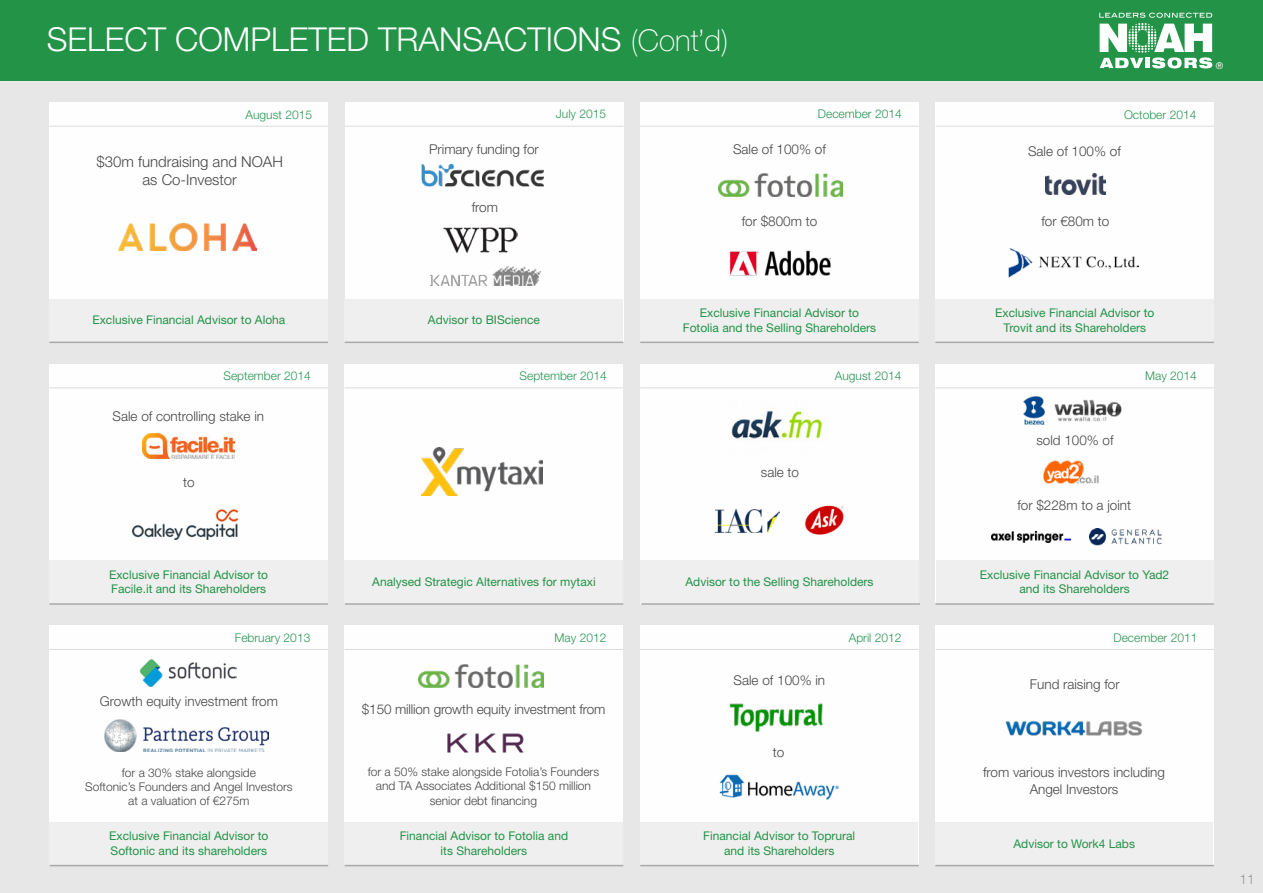
<style>
.page{position:relative;width:1263px;height:893px;background:#e7e7e7}
.page>*{position:absolute;margin:0;border:0;box-sizing:border-box;transform-origin:0 0}
.t1{font:300 33px "Helvetica Neue LT Std";color:#fff}
.t2{font:300 15px/18px "Helvetica Neue LT Std";color:#464646;text-align:center}
.t3{font:300 13.5px/16.2px "Helvetica Neue LT Std";color:#464646;text-align:center}
.t4{font:300 13.5px "Helvetica Neue LT Std";color:#989898}
.t5{font:12px/14.4px "Helvetica Neue LT Std";color:#239347;text-align:center}
.t6{font:300 12px/14.4px "Helvetica Neue LT Std";color:#464646;text-align:center}
.t7{font:300 12px "Helvetica Neue LT Std";color:#299555}
.t8{font:9.3px "Helvetica Neue";color:#fff}
.s1{font-weight:100;font-size:30px}
</style>
<div class="page">
<div style="left:935px;top:364px;width:279px;height:239px;background:#fefefe"></div>
<div style="left:935px;top:625px;width:279px;height:240px;background:#fefefe"></div>
<div style="left:50px;top:625px;width:278px;height:240px;background:#fefefe"></div>
<div style="left:345px;top:625px;width:278px;height:240px;background:#fefefe"></div>
<div style="left:640px;top:625px;width:279px;height:240px;background:#fefefe"></div>
<hr style="left:936px;top:649px;width:278px;height:1px;background:#dcdcdc">
<hr style="left:345px;top:649px;width:278px;height:1px;background:#dcdcdc">
<hr style="left:50px;top:649px;width:278px;height:1px;background:#dcdcdc">
<hr style="left:640px;top:649px;width:278px;height:1px;background:#dcdcdc">
<hr style="left:935px;top:388px;width:279px;height:1px;background:#dcdcdc">
<div style="left:640px;top:364px;width:279px;height:239px;background:#fefefe"></div>
<hr style="left:640px;top:388px;width:278px;height:1px;background:#dcdcdc">
<hr style="left:641px;top:603px;width:279px;height:2px;background:#a8a8a8">
<div style="left:345px;top:364px;width:278px;height:239px;background:#fefefe"></div>
<hr style="left:345px;top:388px;width:278px;height:1px;background:#dcdcdc">
<div style="left:49px;top:364px;width:279px;height:239px;background:#fefefe"></div>
<hr style="left:49px;top:388px;width:279px;height:1px;background:#dcdcdc">
<div style="left:935px;top:102px;width:279px;height:240px;background:#fefefe"></div>
<hr style="left:936px;top:126px;width:278px;height:1px;background:#dcdcdc">
<div style="left:640px;top:102px;width:279px;height:240px;background:#fefefe"></div>
<hr style="left:640px;top:126px;width:278px;height:1px;background:#dcdcdc">
<div style="left:345px;top:102px;width:278px;height:240px;background:#fefefe"></div>
<hr style="left:345px;top:126px;width:278px;height:1px;background:#dcdcdc">
<div style="left:49px;top:102px;width:279px;height:240px;background:#fefefe"></div>
<hr style="left:49px;top:126px;width:279px;height:1px;background:#dcdcdc">
<div style="left:0;top:0;width:1263px;height:80px;background:#239347"></div>
<svg style="left:1099px;top:13px;width:113px;height:55px"></svg>
<img style="left:447px;top:733px;width:77px;height:20px">
<img style="left:419px;top:665px;width:125px;height:23px">
<div style="left:345px;top:822px;width:278px;height:43px;background:#efefef"></div>
<div style="left:640px;top:822px;width:278px;height:43px;background:#efefef"></div>
<img style="left:729px;top:703px;width:94px;height:29px">
<img style="left:719px;top:774px;width:120px;height:26px">
<div style="left:935px;top:822px;width:278px;height:43px;background:#efefef"></div>
<img style="left:1005px;top:721px;width:138px;height:15px">
<div style="left:50px;top:822px;width:278px;height:43px;background:#efefef"></div>
<img style="left:140px;top:660px;width:96px;height:27px">
<img style="left:104px;top:719px;width:165px;height:32px">
<div style="left:936px;top:560px;width:277px;height:43px;background:#efefef"></div>
<img style="left:1023px;top:397px;width:21px;height:28px">
<img style="left:1054px;top:399px;width:68px;height:23px">
<img style="left:1043px;top:460px;width:56px;height:23px">
<img style="left:991px;top:532px;width:80px;height:10px">
<img style="left:1089px;top:528px;width:72px;height:18px">
<div style="left:640px;top:560px;width:279px;height:43px;background:#efefef"></div>
<div style="left:345px;top:560px;width:278px;height:43px;background:#efefef"></div>
<div style="left:49px;top:560px;width:279px;height:43px;background:#efefef"></div>
<div style="left:936px;top:299px;width:278px;height:43px;background:#efefef"></div>
<div style="left:640px;top:299px;width:279px;height:43px;background:#efefef"></div>
<div style="left:345px;top:299px;width:278px;height:43px;background:#efefef"></div>
<div style="left:50px;top:299px;width:278px;height:43px;background:#efefef"></div>
<hr style="left:935px;top:603px;width:279px;height:2px;background:#a8a8a8">
<hr style="left:935px;top:865px;width:279px;height:1px;background:#a8a8a8">
<hr style="left:345px;top:865px;width:278px;height:1px;background:#a8a8a8">
<hr style="left:50px;top:865px;width:278px;height:1px;background:#a8a8a8">
<hr style="left:640px;top:865px;width:279px;height:1px;background:#a8a8a8">
<hr style="left:345px;top:603px;width:278px;height:2px;background:#a8a8a8">
<hr style="left:49px;top:603px;width:279px;height:2px;background:#a8a8a8">
<hr style="left:935px;top:342px;width:279px;height:1px;background:#a8a8a8">
<hr style="left:640px;top:342px;width:279px;height:1px;background:#a8a8a8">
<hr style="left:345px;top:342px;width:278px;height:1px;background:#a8a8a8">
<hr style="left:49px;top:342px;width:279px;height:1px;background:#a8a8a8">
<img style="left:731px;top:411px;width:92px;height:28px">
<img style="left:715px;top:510px;width:65px;height:22px">
<img style="left:804px;top:505px;width:40px;height:30px">
<img style="left:422px;top:447px;width:121px;height:48px">
<img style="left:142px;top:433px;width:93px;height:26px">
<img style="left:133px;top:510px;width:106px;height:29px">
<img style="left:1045px;top:173px;width:60px;height:22px">
<img style="left:1009px;top:248px;width:129px;height:30px">
<img style="left:729px;top:250px;width:103px;height:26px">
<img style="left:718px;top:173px;width:125px;height:23px">
<img style="left:421px;top:164px;width:123px;height:23px">
<img style="left:443px;top:227px;width:74px;height:27px">
<img style="left:430px;top:266px;width:110px;height:20px">
<img style="left:119px;top:223px;width:137px;height:28px">
<h1 class="t1" style="left:47px;top:19px;width:683px">SELECT COMPLETED TRANSACTIONS <span class="s1">(Cont’d)</span></h1>
<p class="t8" style="left:1216px;top:59px;width:9px">®</p>
<p class="t7" style="left:246px;top:107px;width:68px">August 2015</p>
<p class="t2" style="left:96px;top:152px;width:188px">$30m fundraising and NOAH as Co-Investor</p>
<p class="t3" style="left:429px;top:141px;width:111px">Primary funding for</p>
<p class="t7" style="left:556px;top:107px;width:52px">July 2015</p>
<p class="t7" style="left:818px;top:107px;width:85px">December 2014</p>
<p class="t3" style="left:733px;top:141px;width:94px">Sale of 100% of</p>
<p class="t7" style="left:1124px;top:107px;width:74px">October 2014</p>
<p class="t3" style="left:1028px;top:143px;width:94px">Sale of 100% of</p>
<p class="t3" style="left:472px;top:198px;width:28px">from</p>
<p class="t3" style="left:742px;top:213px;width:77px">for $800m to</p>
<p class="t3" style="left:1041px;top:213px;width:70px">for €80m to</p>
<p class="t5" style="left:92px;top:313px;width:194px">Exclusive Financial Advisor to Aloha</p>
<p class="t5" style="left:428px;top:313px;width:113px">Advisor to BIScience</p>
<p class="t5" style="left:683px;top:306px;width:195px">Exclusive Financial Advisor to<br>Fotolia and the Selling Shareholders</p>
<p class="t5" style="left:995px;top:306px;width:161px">Exclusive Financial Advisor to<br>Trovit and its Shareholders</p>
<p class="t7" style="left:223px;top:369px;width:89px">September 2014</p>
<p class="t3" style="left:113px;top:407px;width:153px">Sale of controlling stake in</p>
<p class="t7" style="left:520px;top:369px;width:89px">September 2014</p>
<p class="t7" style="left:835px;top:369px;width:68px">August 2014</p>
<p class="t7" style="left:1145px;top:369px;width:53px">May 2014</p>
<p class="t3" style="left:1036px;top:432px;width:79px">sold 100% of</p>
<p class="t3" style="left:183px;top:474px;width:13px">to</p>
<p class="t3" style="left:761px;top:464px;width:40px">sale to</p>
<p class="t3" style="left:1017px;top:496px;width:115px">for $228m to a joint</p>
<p class="t5" style="left:109px;top:567px;width:161px;text-align:left">Exclusive Financial Advisor to<br>Facile.it and its Shareholders</p>
<p class="t5" style="left:372px;top:574px;width:225px">Analysed Strategic Alternatives for mytaxi</p>
<p class="t5" style="left:685px;top:574px;width:190px">Advisor to the Selling Shareholders</p>
<p class="t5" style="left:980px;top:567px;width:191px">Exclusive Financial Advisor to Yad2 and its Shareholders</p>
<p class="t7" style="left:235px;top:630px;width:77px">February 2013</p>
<p class="t7" style="left:555px;top:630px;width:53px">May 2012</p>
<p class="t7" style="left:849px;top:630px;width:54px">April 2012</p>
<p class="t7" style="left:1113px;top:630px;width:85px">December 2011</p>
<p class="t3" style="left:734px;top:672px;width:93px">Sale of 100% in</p>
<p class="t3" style="left:1030px;top:676px;width:91px">Fund raising for</p>
<p class="t3" style="left:100px;top:693px;width:180px">Growth equity investment from</p>
<p class="t3" style="left:362px;top:701px;width:245px">$150 million growth equity investment from</p>
<p class="t3" style="left:773px;top:744px;width:13px">to</p>
<p class="t6" style="left:85px;top:765px;width:209px">for a 30% stake alongside<br>Softonic’s Founders and Angel Investors at a valuation of €275m</p>
<p class="t5" style="left:109px;top:829px;width:161px;text-align:left">Exclusive Financial Advisor to<br>Softonic and its shareholders</p>
<p class="t6" style="left:368px;top:764px;width:233px">for a 50% stake alongside Fotolia’s Founders and TA Associates Additional $150 million senior debt financing</p>
<p class="t5" style="left:400px;top:829px;width:170px">Financial Advisor to Fotolia and its Shareholders</p>
<p class="t5" style="left:703px;top:829px;width:154px">Financial Advisor to Toprural and its Shareholders</p>
<p class="t3" style="left:983px;top:764px;width:184px">from various investors including<br>Angel Investors</p>
<p class="t5" style="left:1013px;top:836px;width:123px">Advisor to Work4 Labs</p>
<p class="t4" style="left:1239px;top:871px;width:17px">11</p>
</div>
